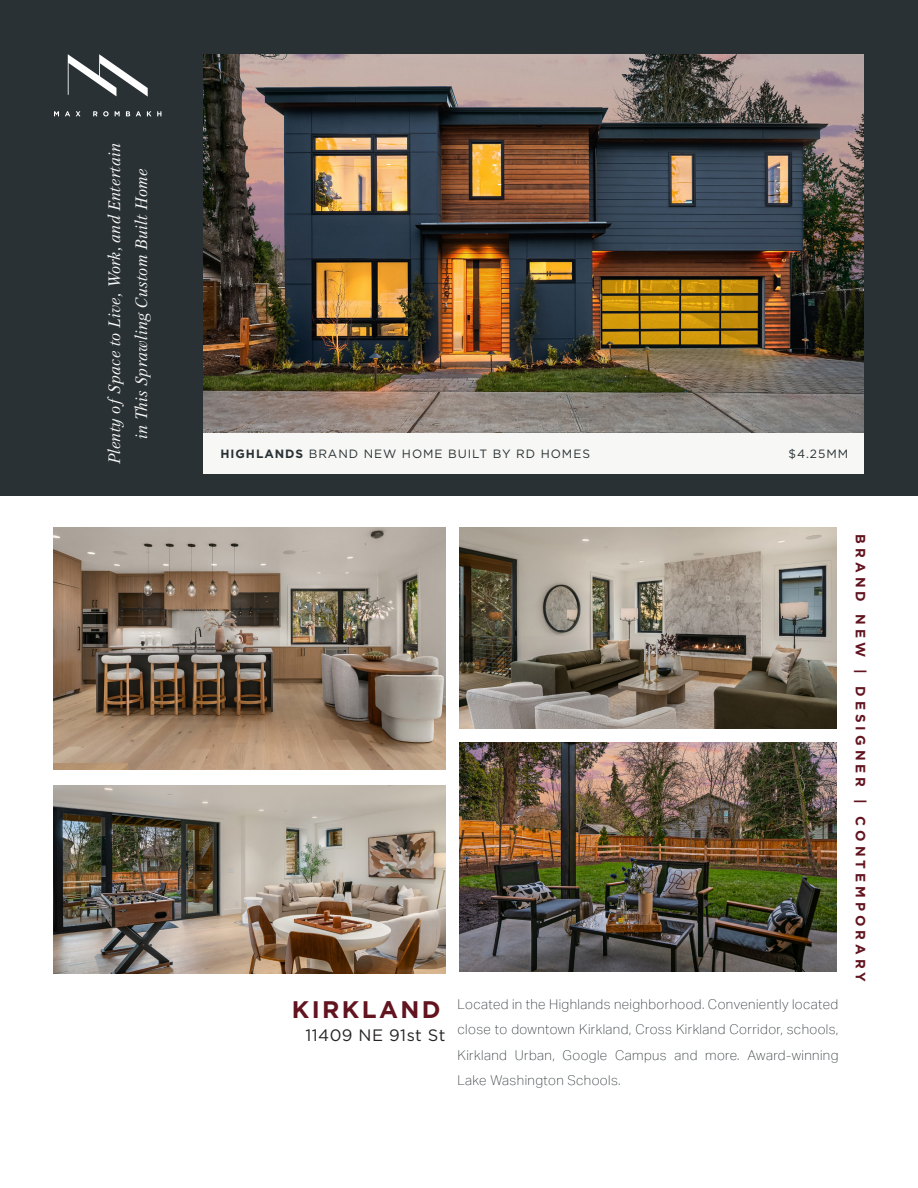
<style>
.page{position:relative;width:918px;height:1188px;background:#fff}
.page>*{position:absolute;margin:0;border:0;box-sizing:border-box;transform-origin:0 0}
.Large_Burgundy{font:700 24px "Gotham";letter-spacing:.1em;color:#62141f}
.Large_White_Italic{font:italic 16.5px/27px "Petersburg";letter-spacing:.025em;color:#f7f7f5;text-align:center}
.Stats{font:16.5px "Gotham";letter-spacing:.03em;color:#262324}
.Large_Body_Copy{font:100 13.5px/25.5px "Aktiv Grotesk";letter-spacing:.03em;color:#293134;text-align:justify}
.t1{font:700 13.5px "Gotham";letter-spacing:.3em;color:#62141f}
.Basic_Gotham{font:12px "Gotham";letter-spacing:.08em;color:#293134}
.Proxima_Nova_Light{font:12px "Gotham";color:#293134}
.s1{font-weight:700}
</style>
<div class="page">
<div style="left:0;top:0;width:918px;height:496px;background:#293134"></div>
<img style="left:203px;top:54px;width:661px;height:379px">
<img style="left:53px;top:527px;width:393px;height:243px">
<img style="left:54px;top:785px;width:392px;height:189px">
<img style="left:459px;top:742px;width:378px;height:230px">
<img style="left:459px;top:527px;width:378px;height:202px">
<div style="left:203px;top:433px;width:661px;height:40px;background:#f7f7f5"></div>
<svg style="left:68px;top:54px;width:80px;height:43px"></svg>
<svg style="left:54px;top:111px;width:5px;height:5px"></svg>
<svg style="left:65px;top:111px;width:5px;height:5px"></svg>
<svg style="left:76px;top:111px;width:4px;height:5px"></svg>
<svg style="left:93px;top:111px;width:16px;height:5px"></svg>
<svg style="left:115px;top:111px;width:5px;height:5px"></svg>
<svg style="left:126px;top:111px;width:4px;height:5px"></svg>
<svg style="left:136px;top:111px;width:5px;height:5px"></svg>
<svg style="left:147px;top:111px;width:4px;height:5px"></svg>
<svg style="left:157px;top:111px;width:4px;height:5px"></svg>
<p class="Large_White_Italic" style="left:101px;top:464px;width:323px;rotate:-90deg">Plenty of Space to Live, Work, and Entertain in This Sprawling Custom Built Home</p>
<p class="Basic_Gotham" style="left:220px;top:446px;width:371px"><span class="s1">HIGHLANDS</span> BRAND NEW HOME BUILT BY RD HOMES</p>
<p class="Proxima_Nova_Light" style="left:788px;top:446px;width:61px">$4.25MM</p>
<p class="Large_Burgundy" style="left:292px;top:994px;width:150px">KIRKLAND</p>
<p class="Stats" style="left:305px;top:1025px;width:142px">11409 NE 91st St</p>
<p class="Large_Body_Copy" style="left:458px;top:991px;width:382px">Located in the Highlands neighborhood. Conveniently located close to downtown Kirkland, Cross Kirkland Corridor, schools, Kirkland Urban, Google Campus and more. Award-winning Lake Washington Schools.</p>
<p class="t1" style="left:869px;top:534px;width:449px;rotate:90deg">BRAND NEW | DESIGNER | CONTEMPORARY</p>
</div>
